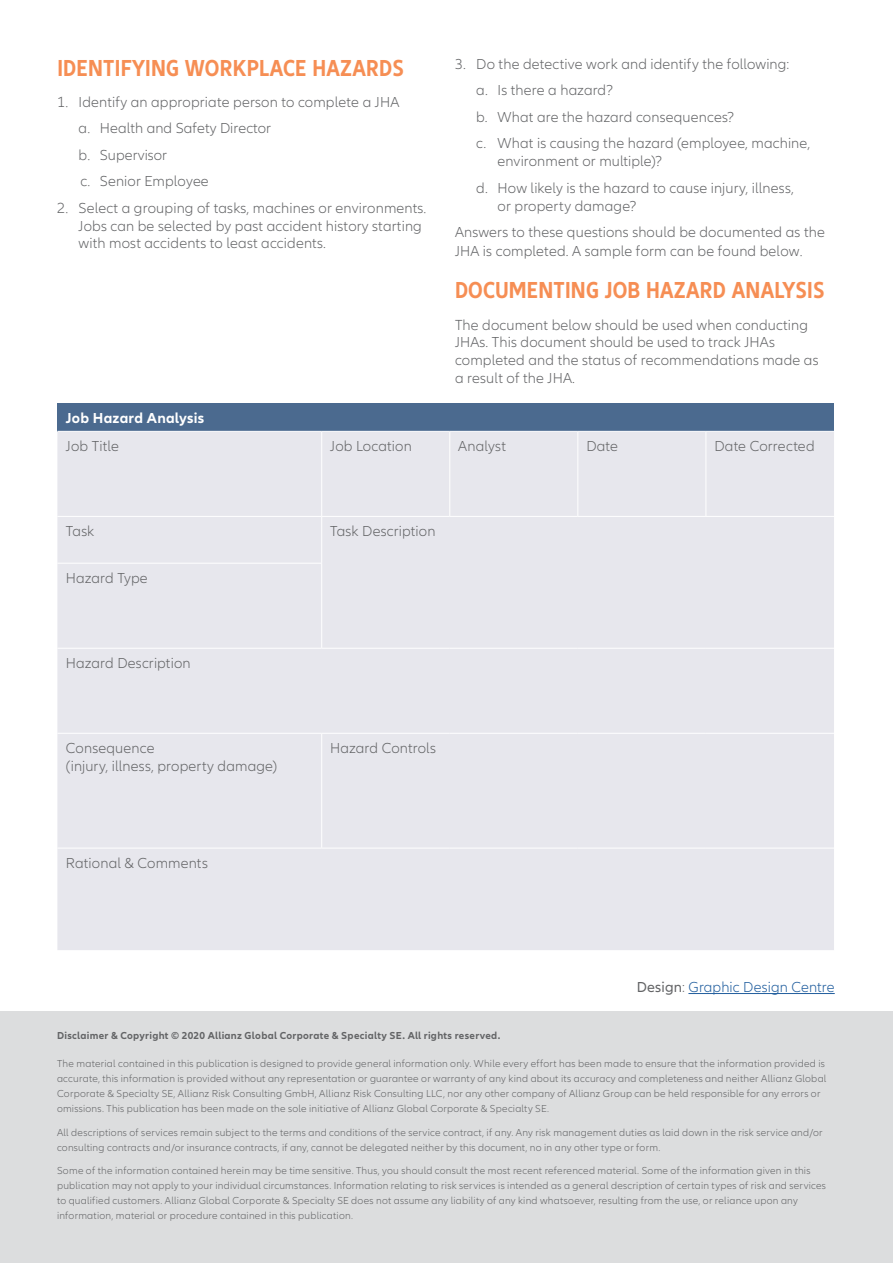
<style>
.page{position:relative;width:893px;height:1263px;background:#fff}
.page>*{position:absolute;margin:0;border:0;box-sizing:border-box;transform-origin:0 0}
.t1{font:700 condensed 24px "Allianz Neo";letter-spacing:.01em;color:#f68e54}
.t2{font:300 15px/26.5px "Allianz Neo";letter-spacing:.01em;color:#636466}
.t3{font:300 15px "Allianz Neo";letter-spacing:.005em;color:#215e9e}
.t4{font:700 15px "Allianz Neo";letter-spacing:.015em;color:#fff}
.t5{font:300 10.5px/15px "Allianz Neo";letter-spacing:.02em;color:#636466}
.t6{font:700 10.5px "Allianz Neo";letter-spacing:.025em;color:#636466}
.s1{font-weight:400;color:#636466}
.s2{color:#636466}
</style>
<div class="page">
<hr style="left:688px;top:993px;width:147px;height:1px;background:#215e9e">
<div style="left:0;top:1011px;width:893px;height:252px;background:#dcddde"></div>
<div style="left:57px;top:403px;width:777px;height:28px;background:#4b6a8f"></div>
<div style="left:57px;top:432px;width:777px;height:518px;background:#e7e7ed"></div>
<hr style="left:321px;top:432px;width:1px;height:84px;background:#fff">
<hr style="left:449px;top:432px;width:1px;height:84px;background:#fff">
<hr style="left:577px;top:432px;width:1px;height:84px;background:#fff">
<hr style="left:705px;top:432px;width:1px;height:84px;background:#fff">
<hr style="left:57px;top:516px;width:265px;height:1px;background:#fff">
<hr style="left:322px;top:516px;width:128px;height:1px;background:#fff">
<hr style="left:321px;top:517px;width:1px;height:46px;background:#fff">
<hr style="left:450px;top:516px;width:128px;height:1px;background:#fff">
<hr style="left:578px;top:516px;width:128px;height:1px;background:#fff">
<hr style="left:706px;top:516px;width:128px;height:1px;background:#fff">
<hr style="left:57px;top:563px;width:265px;height:1px;background:#fff">
<hr style="left:321px;top:563px;width:1px;height:85px;background:#fff">
<hr style="left:57px;top:648px;width:265px;height:1px;background:#fff">
<hr style="left:322px;top:648px;width:128px;height:1px;background:#fff">
<hr style="left:450px;top:648px;width:128px;height:1px;background:#fff">
<hr style="left:578px;top:648px;width:128px;height:1px;background:#fff">
<hr style="left:706px;top:648px;width:128px;height:1px;background:#fff">
<hr style="left:57px;top:733px;width:265px;height:1px;background:#fff">
<hr style="left:322px;top:733px;width:128px;height:1px;background:#fff">
<hr style="left:321px;top:734px;width:1px;height:114px;background:#fff">
<hr style="left:450px;top:733px;width:128px;height:1px;background:#fff">
<hr style="left:578px;top:733px;width:128px;height:1px;background:#fff">
<hr style="left:706px;top:733px;width:128px;height:1px;background:#fff">
<hr style="left:57px;top:848px;width:265px;height:1px;background:#fff">
<hr style="left:322px;top:848px;width:128px;height:1px;background:#fff">
<hr style="left:450px;top:848px;width:128px;height:1px;background:#fff">
<hr style="left:578px;top:848px;width:128px;height:1px;background:#fff">
<hr style="left:706px;top:848px;width:128px;height:1px;background:#fff">
<h1 class="t1" style="left:57px;top:54px;width:348px">IDENTIFYING WORKPLACE HAZARDS</h1>
<h2 class="t2" style="left:79px;top:89px;width:322px;text-indent:-21px">1. Identify an appropriate person to complete a JHA a. Health and Safety Director<br>b. Supervisor<br>c. Senior Employee</h2>
<h2 class="t2" style="left:79px;top:199px;width:349px;line-height:17.5px;text-indent:-21px">2. Select a grouping of tasks, machines or environments.<br>Jobs can be selected by past accident history starting with most accidents to least accidents.</h2>
<h2 class="t2" style="left:476px;top:51px;width:335px;text-indent:-21px">3. Do the detective work and identify the following:<br>a. Is there a hazard?<br>b. What are the hazard consequences?<br>c. What is causing the hazard (employee, machine,</h2>
<h2 class="t2" style="left:476px;top:149px;width:319px;text-indent:21px">environment or multiple)?<br>d. How likely is the hazard to cause injury, illness,</h2>
<h2 class="t2" style="left:455px;top:193px;width:371px;text-indent:43px">or property damage?<br>Answers to these questions should be documented as the</h2>
<h2 class="t2" style="left:455px;top:238px;width:349px">JHA is completed. A sample form can be found below.</h2>
<h1 class="t1" style="left:455px;top:276px;width:371px">DOCUMENTING JOB HAZARD ANALYSIS</h1>
<h2 class="t2" style="left:455px;top:316px;width:365px;line-height:17.7px">The document below should be used when conducting JHAs. This document should be used to track JHAs completed and the status of recommendations made as a result of the JHA.</h2>
<h2 class="t4" style="left:66px;top:409px;width:140px">Job Hazard Analysis</h2>
<h2 class="t2" style="left:66px;top:433px;width:55px">Job Title</h2>
<h2 class="t2" style="left:330px;top:433px;width:83px">Job Location</h2>
<h2 class="t2" style="left:458px;top:433px;width:49px">Analyst</h2>
<h2 class="t2" style="left:586px;top:433px;width:33px">Date</h2>
<h2 class="t2" style="left:714px;top:433px;width:102px">Date Corrected</h2>
<h2 class="t2" style="left:66px;top:518px;width:30px">Task</h2>
<h2 class="t2" style="left:330px;top:518px;width:107px">Task Description</h2>
<h2 class="t2" style="left:66px;top:565px;width:83px">Hazard Type</h2>
<h2 class="t2" style="left:66px;top:650px;width:126px">Hazard Description</h2>
<h2 class="t2" style="left:66px;top:740px;width:213px;line-height:18px">Consequence<br>(injury, illness, property damage)</h2>
<h2 class="t2" style="left:330px;top:735px;width:107px">Hazard Controls</h2>
<h2 class="t2" style="left:66px;top:850px;width:144px">Rational &amp; Comments</h2>
<h2 class="t3" style="left:637px;top:978px;width:199px"><span class="s1">Design</span><span class="s2">:</span> Graphic Design Centre</h2>
<p class="t6" style="left:57px;top:1030px;width:445px">Disclaimer &amp; Copyright © 2020 Allianz Global Corporate &amp; Specialty SE. All rights reserved.</p>
<p class="t5" style="left:57px;top:1056px;width:771px">The material contained in this publication is designed to provide general information only. While every effort has been made to ensure that the information provided is accurate, this information is provided without any representation or guarantee or warranty of any kind about its accuracy and completeness and neither Allianz Global Corporate &amp; Specialty SE, Allianz Risk Consulting GmbH, Allianz Risk Consulting LLC, nor any other company of Allianz Group can be held responsible for any errors or omissions. This publication has been made on the sole initiative of Allianz Global Corporate &amp; Specialty SE.</p>
<p class="t5" style="left:57px;top:1125px;width:767px">All descriptions of services remain subject to the terms and conditions of the service contract, if any. Any risk management duties as laid down in the risk service and/or consulting contracts and/or insurance contracts, if any, cannot be delegated neither by this document, no in any other type or form.</p>
<p class="t5" style="left:57px;top:1163px;width:770px">Some of the information contained herein may be time sensitive. Thus, you should consult the most recent referenced material. Some of the information given in this publication may not apply to your individual circumstances. Information relating to risk services is intended as a general description of certain types of risk and services to qualified customers. Allianz Global Corporate &amp; Specialty SE does not assume any liability of any kind whatsoever, resulting from the use, or reliance upon any information, material or procedure contained in this publication.</p>
</div>
